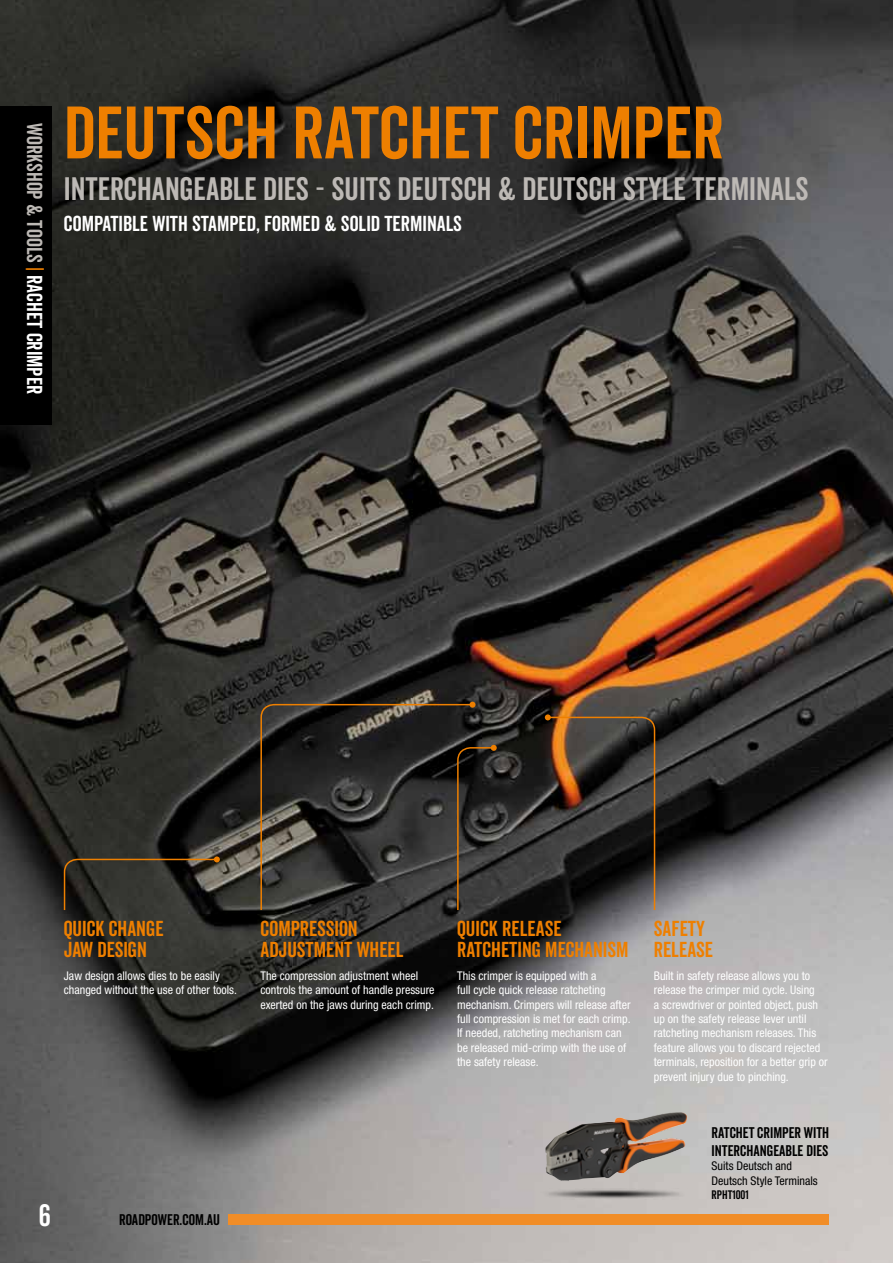
<style>
.page{position:relative;width:893px;height:1263px;background:#fff}
.page>*{position:absolute;margin:0;border:0;box-sizing:border-box;transform-origin:0 0}
.t1{font:71.85px "Veneer Clean";color:#ee7f00}
.t2{font:31.5px "Veneer Clean";color:#bdb9b5}
.t3{font:30px "Veneer Clean";color:#fff}
.t4{font:21px/21px "Veneer Clean";color:#ee7f00}
.t5{font:21px "Veneer Clean";color:#fff}
.t6{font:21px "Veneer Clean";color:#bdb9b5}
.t7{font:15px/18px "Veneer Clean";color:#000}
.t8{font:condensed 12px/14.4px "Helvetica Neue";color:#fff}
.t9{font:condensed 12px/14.4px "Helvetica Neue";color:#000}
.t10{font:12px "Veneer Clean";color:#000}
.s1{color:#ee7f00}
.s2{color:#fff}
</style>
<div class="page">
<img style="left:0;top:0;width:893px;height:1263px">
<svg style="left:63px;top:856px;width:157px;height:55px;background:#353128"></svg>
<svg style="left:260px;top:702px;width:237px;height:209px;background:#34312d"></svg>
<svg style="left:545px;top:714px;width:111px;height:197px;background:#3b322b"></svg>
<img style="left:545px;top:1112px;width:135px;height:69px">
<img style="left:541px;top:1188px;width:146px;height:11px">
<div style="left:228px;top:1214px;width:601px;height:11px;background:#f18d27"></div>
<div style="left:0;top:106px;width:51px;height:319px;background:#000"></div>
<h3 class="t6" style="left:47px;top:123px;width:272px;rotate:90deg">WORKSHOP &amp; TOOLS <span class="s1">|</span> <span class="s2">RACHET CRIMPER</span></h3>
<h1 class="t1" style="left:64px;top:89px;width:510px">DEUTSCH RATCHET CRIMPER</h1>
<h2 class="t2" style="left:64px;top:170px;width:21px">INTERC</h2>
<h2 class="t2" style="left:137px;top:170px;width:29px">HANGEAB</h2>
<h2 class="t2" style="left:233px;top:170px;width:112px">LE DIES - SUITS</h2>
<h2 class="t2" style="left:397px;top:170px;width:28px">DEUTSC</h2>
<h2 class="t2" style="left:477px;top:170px;width:74px">H &amp; DEUTSC</h2>
<h2 class="t2" style="left:602px;top:170px;width:117px">H STYLE TERMINA</h2>
<h2 class="t2" style="left:784px;top:170px;width:24px">LS</h2>
<h3 class="t5" style="left:64px;top:211px;width:19px">COMPATIB</h3>
<h3 class="t5" style="left:132px;top:211px;width:79px">LE WITH STAMPED</h3>
<h3 class="t5" style="left:256px;top:211px;width:27px">, FORMED</h3>
<h3 class="t5" style="left:324px;top:211px;width:78px">&amp; SOLID TERMINA</h3>
<h3 class="t5" style="left:446px;top:211px;width:16px">LS</h3>
<h3 class="t4" style="left:64px;top:917px;width:101px">QUICK CHANGE<br>JAW DESIGN</h3>
<p class="t8" style="left:64px;top:968px;width:175px">Jaw design allows dies to be easily changed without the use of other tools.</p>
<h3 class="t4" style="left:260px;top:917px;width:143px">COMPRESSION<br>ADJUSTMENT WHEEL</h3>
<p class="t8" style="left:260px;top:968px;width:176px">The compression adjustment wheel controls the amount of handle pressure exerted on the jaws during each crimp.</p>
<h3 class="t4" style="left:457px;top:917px;width:173px">QUICK RELEASE<br>RATCHETING MECHANISM</h3>
<p class="t8" style="left:457px;top:968px;width:175px">This crimper is equipped with a<br>full cycle quick release ratcheting mechanism. Crimpers will release after full compression is met for each crimp.<br>If needed, ratcheting mechanism can be released mid-crimp with the use of the safety release.</p>
<h3 class="t4" style="left:654px;top:917px;width:61px">SAFETY<br>RELEASE</h3>
<p class="t8" style="left:654px;top:968px;width:175px">Built in safety release allows you to release the crimper mid cycle. Using<br>a screwdriver or pointed object, push up on the safety release lever until ratcheting mechanism releases. This feature allows you to discard rejected terminals, reposition for a better grip or prevent injury due to pinching.</p>
<p class="t7" style="left:711px;top:1123px;width:119px">RATCHET CRIMPER WITH<br>INTERCHANGEABLE DIES</p>
<p class="t9" style="left:711px;top:1159px;width:108px">Suits Deutsch and<br>Deutsch Style Terminals</p>
<p class="t10" style="left:711px;top:1188px;width:39px">RPHT1001</p>
<h3 class="t3" style="left:39px;top:1197px;width:14px">6</h3>
<p class="t7" style="left:119px;top:1210px;width:102px">ROADPOWER.COM.AU</p>
</div>
